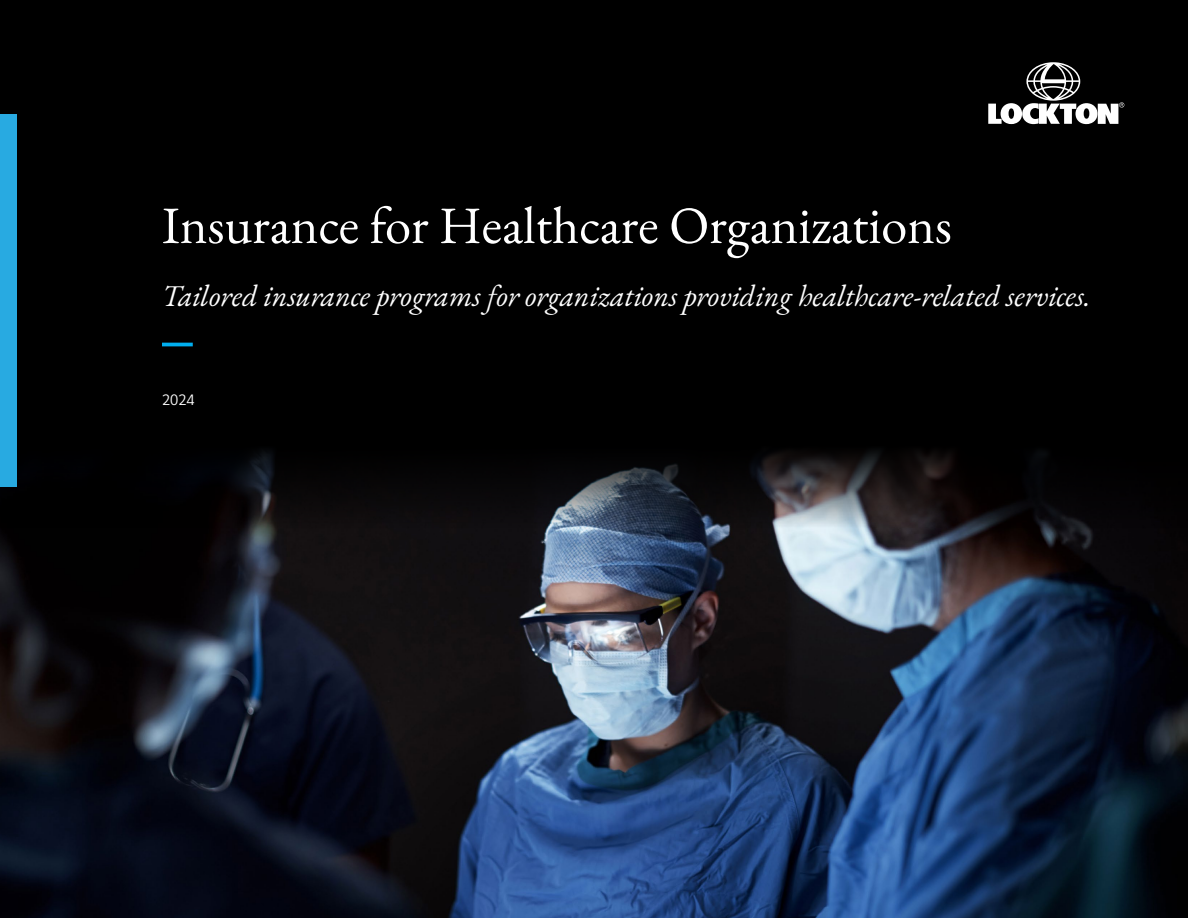
<style>
.page{position:relative;width:1188px;height:918px;background:#fff}
.page>*{position:absolute;margin:0;border:0;box-sizing:border-box;transform-origin:0 0}
.t1{font:52.5px "EB Garamond";color:#fff}
.t2{font:italic 30px "EB Garamond";color:#fff}
.t3{font:300 15px "Sarabun";color:#fff}
</style>
<div class="page">
<img style="left:0;top:527px;width:1188px;height:391px">
<div style="left:0;top:0;width:1188px;height:437px;background:#000"></div>
<svg style="left:0;top:437px;width:1188px;height:90px;background:#0f0f12"></svg>
<svg style="left:988px;top:62px;width:136px;height:62px"></svg>
<div style="left:0;top:114px;width:17px;height:372px;background:#28aae1"></div>
<hr style="left:162px;top:343px;width:31px;height:3px;background:#00aeef">
<h1 class="t1" style="left:162px;top:191px;width:791px">Insurance for Healthcare Organizations</h1>
<p class="t2" style="left:162px;top:276px;width:930px">Tailored insurance programs for organizations providing healthcare-related services.</p>
<p class="t3" style="left:162px;top:391px;width:34px">2024</p>
</div>
